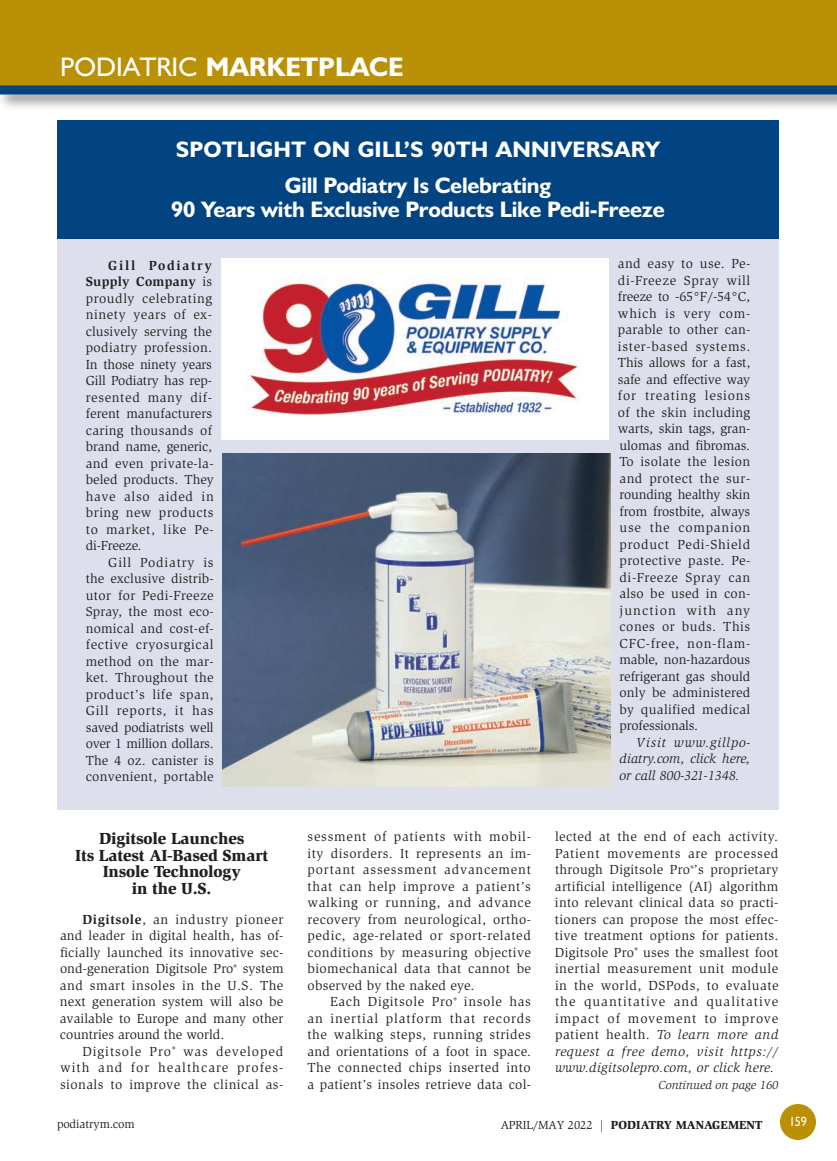
<style>
.page{position:relative;width:837px;height:1161px;background:#fff}
.page>*{position:absolute;margin:0;border:0;box-sizing:border-box;transform-origin:0 0}
.t1{font:700 27px "Humanist 521 BT";color:#fff}
._2021-Mktplace_BOX_H{font:700 22.5px "Humanist 521 BT";letter-spacing:-.01em;color:#fff}
._2021-Mktplace_BOX_H-2{font:700 22.5px "Humanist 521 BT";letter-spacing:.01em;color:#fff}
._2011-Mktplace_Headl{font:900 16.5px "Slimbach";letter-spacing:-.01em;color:#231f20}
._2011-Global_Text{font:13.5px/16.5px "Slimbach";letter-spacing:.02em;color:#231f20;text-align:justify}
._2011-Global_Text-2{font:italic 13.5px/16.5px "Slimbach";color:#231f20;text-align:justify}
.t2{font:13.5px "Humanist 521 BT";color:#fff;scale:.9 1}
.t3{font:900 12px "Slimbach";color:#231f20}
.t4{font:italic 12px "Slimbach";color:#231f20}
.t5{font:12px "Slimbach";color:#231f20}
.s1{font-weight:400}
.s2{font-weight:700}
.s3{font-style:italic}
</style>
<div class="page">
<div style="left:0;top:0;width:837px;height:88px;background:#ba9006"></div>
<div style="left:0;top:82px;width:837px;height:29px;background:#231f20;opacity:.5"></div>
<div style="left:0;top:86px;width:837px;height:8px;background:#014481"></div>
<div style="left:780px;top:1104px;width:36px;height:36px;background:#ba9006;border-radius:50%"></div>
<div style="left:57px;top:226px;width:722px;height:584px;background:#dde0ec"></div>
<div style="left:57px;top:120px;width:722px;height:118px;background:#014481"></div>
<img style="left:223px;top:454px;width:388px;height:333px">
<div style="left:221px;top:258px;width:388px;height:182px;background:#fff"></div>
<img style="left:246px;top:282px;width:335px;height:133px">
<p class="t1" style="left:60px;top:50px;width:345px"><span class="s1">PODIATRIC</span> MARKETPLACE</p>
<p class="_2021-Mktplace_BOX_H-2" style="left:176px;top:135px;width:486px">SPOTLIGHT ON GILL’S 90TH ANNIVERSARY</p>
<p class="_2021-Mktplace_BOX_H" style="left:285px;top:171px;width:268px">Gill Podiatry Is Celebrating</p>
<p class="_2021-Mktplace_BOX_H" style="left:171px;top:195px;width:495px">90 Years with Exclusive Products Like Pedi-Freeze</p>
<p class="_2011-Global_Text" style="left:86px;top:257px;width:129px;text-align:left;text-indent:23px"><span class="s2">Gill Podiatry<br>Supply Company</span> is proudly celebrating ninety years of ex&shy;clusively serving the podiatry profession.<br>In those ninety years<br>Gill Podiatry has rep&shy;resented many dif&shy;ferent manufacturers caring thousands of brand name, generic, and even private-la&shy;beled products. They have also aided in bring new products to market, like Pe&shy;di-Freeze.</p>
<p class="_2011-Global_Text" style="left:86px;top:554px;width:130px;text-indent:23px">Gill Podiatry is the exclusive distrib&shy;utor for Pedi-Freeze Spray, the most eco&shy;nomical and cost-ef&shy;fective cryosurgical method on the mar&shy;ket. Throughout the product’s life span, Gill reports, it has saved podiatrists well over 1 million dollars.<br>The 4 oz. canister is convenient, portable</p>
<p class="_2011-Mktplace_Headl" style="left:99px;top:828px;width:147px">Digitsole Launches</p>
<p class="_2011-Mktplace_Headl" style="left:75px;top:845px;width:195px">Its Latest AI-Based Smart</p>
<p class="_2011-Mktplace_Headl" style="left:103px;top:861px;width:140px">Insole Technology</p>
<p class="_2011-Mktplace_Headl" style="left:132px;top:878px;width:81px">in the U.S.</p>
<p class="_2011-Global_Text" style="left:60px;top:911px;width:225px;text-indent:23px"><span class="s2">Digitsole</span>, an industry pioneer and leader in digital health, has of&shy;ficially launched its innovative sec&shy;ond-generation Digitsole Pro<sup>®</sup> system and smart insoles in the U.S. The next generation system will also be available to Europe and many other countries around the world.</p>
<p class="_2011-Global_Text" style="left:60px;top:1043px;width:225px;text-indent:23px">Digitsole Pro<sup>®</sup> was developed with and for healthcare profes&shy;sionals to improve the clinical as-</p>
<p class="_2011-Global_Text" style="left:308px;top:828px;width:225px">sessment of patients with mobil&shy;ity disorders. It represents an im&shy;portant assessment advancement that can help improve a patient’s walking or running, and advance recovery from neurological, ortho&shy;pedic, age-related or sport-related conditions by measuring objective biomechanical data that cannot be observed by the naked eye.</p>
<p class="_2011-Global_Text" style="left:307px;top:993px;width:225px;text-indent:23px">Each Digitsole Pro<sup>®</sup> insole has an inertial platform that records the walking steps, running strides and orientations of a foot in space.<br>The connected chips inserted into a patient’s insoles retrieve data col-</p>
<p class="_2011-Global_Text" style="left:618px;top:255px;width:134px">and easy to use. Pe&shy;di-Freeze Spray will freeze to -65°F/-54°C, which is very com&shy;parable to other can&shy;ister-based systems.<br>This allows for a fast, safe and effective way for treating lesions of the skin including warts, skin tags, gran&shy;ulomas and fibromas.<br>To isolate the lesion and protect the sur&shy;rounding healthy skin from frostbite, always use the companion product Pedi-Shield protective paste. Pe&shy;di-Freeze Spray can also be used in con&shy;junction with any cones or buds. This CFC-free, non-flam&shy;mable, non-hazardous refrigerant gas should only be administered by qualified medical professionals.</p>
<p class="_2011-Global_Text-2" style="left:620px;top:734px;width:132px;text-indent:17px">Visit www.gillpo&shy;diatry.com, click here, or call 800-321-1348.</p>
<p class="_2011-Global_Text" style="left:555px;top:828px;width:225px">lected at the end of each activity.<br>Patient movements are processed through Digitsole Pro<sup>®</sup>’s proprietary artificial intelligence (AI) algorithm into relevant clinical data so practi&shy;tioners can propose the most effec&shy;tive treatment options for patients.<br>Digitsole Pro<sup>®</sup> uses the smallest foot inertial measurement unit module in the world, DSPods, to evaluate the quantitative and qualitative impact of movement to improve patient health. <span class="s3">To learn more and request a free demo, visit https:// www.digitsolepro.com, or click here.</span></p>
<p class="t4" style="left:659px;top:1078px;width:121px">Continued on page 160</p>
<p class="t5" style="left:57px;top:1117px;width:79px">podiatrym.com</p>
<p class="t3" style="left:501px;top:1117px;width:263px"><span class="s1">APRIL/MAY 2022 |</span> PODIATRY MANAGEMENT</p>
<p class="t2" style="left:789px;top:1113px;width:21px">159</p>
</div>
